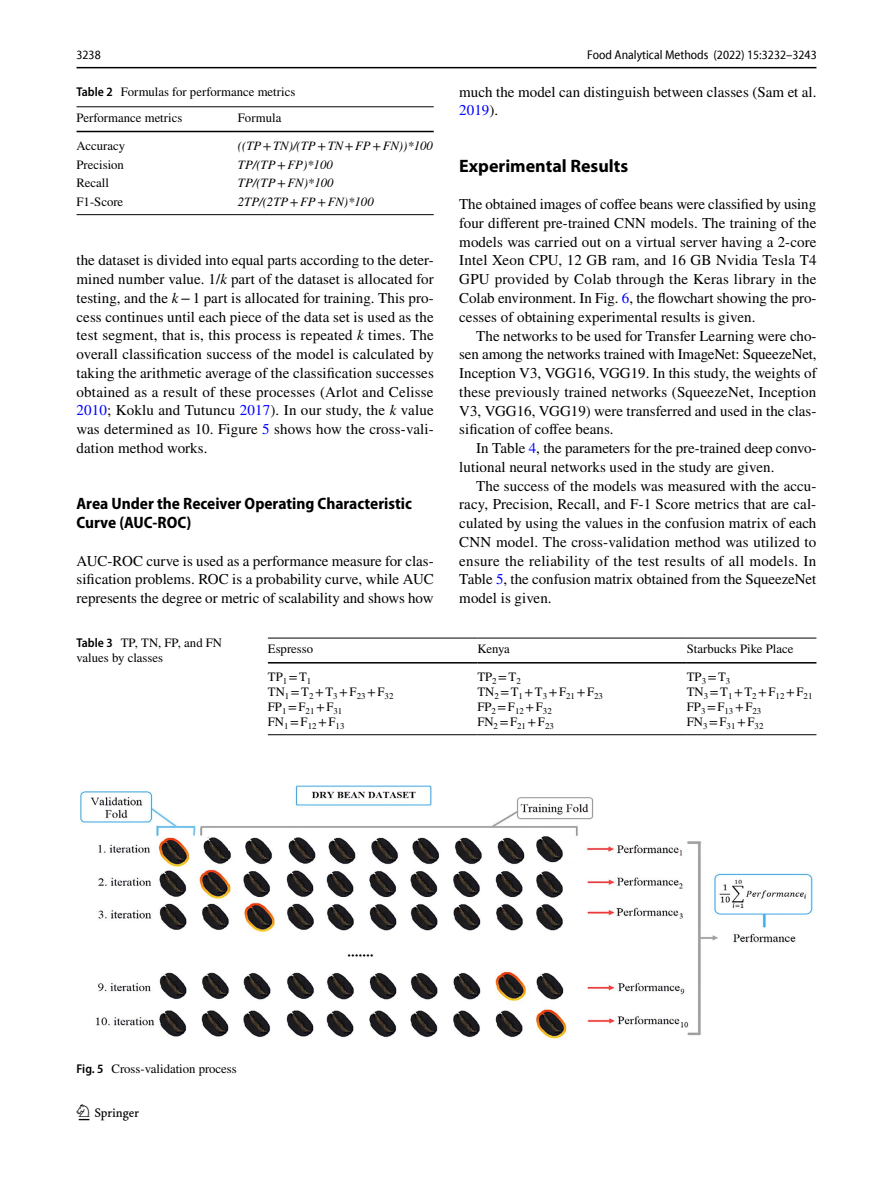
<style>
.page{position:relative;width:893px;height:1187px;background:#fff}
.page>*{position:absolute;margin:0;border:0;box-sizing:border-box;transform-origin:0 0}
.t1{font:22.5px "Springnew Regular 2";color:#000}
.t2{font:700 18px "Myriad Pro";color:#000}
.t3{font:700 semi-condensed 16.5px/18.8px "Myriad Pro";color:#000}
.t4{font:15px/18.8px "STIX";letter-spacing:.005em;color:#000;text-align:justify}
.t5{font:12.75px/15px "STIX";color:#000}
.t6{font:italic 12.75px "STIX";color:#000}
.t7{font:semi-condensed 12.75px "Myriad Pro Unic";color:#000}
.s1{font-family:"Myriad Pro";font-weight:600;font-stretch:semi-condensed}
.s2{font-style:normal}
.s3{font-style:italic}
.s4{color:#00f}
</style>
<div class="page">
<hr style="left:77px;top:67px;width:739px;height:1px;background:#000">
<hr style="left:77px;top:106px;width:161px;height:1px;background:#000">
<hr style="left:77px;top:131px;width:161px;height:1px;background:#000">
<hr style="left:238px;top:106px;width:196px;height:1px;background:#000">
<hr style="left:238px;top:131px;width:196px;height:1px;background:#000">
<hr style="left:77px;top:214px;width:161px;height:1px;background:#000">
<hr style="left:238px;top:214px;width:196px;height:1px;background:#000">
<hr style="left:268px;top:637px;width:209px;height:1px;background:#000">
<hr style="left:268px;top:662px;width:209px;height:1px;background:#000">
<hr style="left:477px;top:637px;width:210px;height:1px;background:#000">
<hr style="left:477px;top:662px;width:210px;height:1px;background:#000">
<hr style="left:687px;top:637px;width:129px;height:1px;background:#000">
<hr style="left:687px;top:662px;width:129px;height:1px;background:#000">
<hr style="left:268px;top:734px;width:209px;height:1px;background:#000">
<hr style="left:477px;top:734px;width:210px;height:1px;background:#000">
<hr style="left:687px;top:734px;width:129px;height:1px;background:#000">
<img style="left:81px;top:785px;width:731px;height:253px">
<p class="t7" style="left:77px;top:50px;width:26px">3238</p>
<p class="t7" style="left:587px;top:50px;width:231px">Food Analytical Methods (2022) 15:3232–3243</p>
<p class="t5" style="left:77px;top:80px;width:220px;line-height:25.5px"><span class="s1">Table 2</span> Formulas for performance metrics<br>Performance metrics</p>
<p class="t5" style="left:238px;top:111px;width:45px">Formula</p>
<p class="t5" style="left:77px;top:139px;width:50px">Accuracy</p>
<p class="t6" style="left:238px;top:137px;width:197px">((TP<span class="s2">+</span>TN)/(TP<span class="s2">+</span>TN<span class="s2">+</span>FP<span class="s2">+</span>FN))*100</p>
<p class="t5" style="left:77px;top:158px;width:49px">Precision</p>
<p class="t6" style="left:238px;top:155px;width:96px">TP/(TP<span class="s2">+</span>FP)*100</p>
<p class="t5" style="left:77px;top:176px;width:34px">Recall</p>
<p class="t6" style="left:238px;top:174px;width:97px">TP/(TP<span class="s2">+</span>FN)*100</p>
<p class="t5" style="left:77px;top:195px;width:48px">F1-Score</p>
<p class="t6" style="left:238px;top:193px;width:137px">2TP/(2TP<span class="s2">+</span>FP<span class="s2">+</span>FN)*100</p>
<p class="t4" style="left:77px;top:252px;width:359px">the dataset is divided into equal parts according to the deter&shy;mined number value. 1/<span class="s3">k</span> part of the dataset is allocated for testing, and the <span class="s3">k</span>−1 part is allocated for training. This pro&shy;cess continues until each piece of the data set is used as the test segment, that is, this process is repeated <span class="s3">k</span> times. The overall classification success of the model is calculated by taking the arithmetic average of the classification successes obtained as a result of these processes (Arlot and Celisse <span class="s4">2010</span>; Koklu and Tutuncu <span class="s4">2017</span>). In our study, the <span class="s3">k</span> value was determined as 10. Figure <span class="s4">5</span> shows how the cross-vali&shy;dation method works.</p>
<p class="t3" style="left:77px;top:494px;width:337px">Area Under the Receiver Operating Characteristic<br>Curve (AUC‑ROC)</p>
<p class="t4" style="left:77px;top:552px;width:359px">AUC-ROC curve is used as a performance measure for clas&shy;sification problems. ROC is a probability curve, while AUC represents the degree or metric of scalability and shows how</p>
<p class="t4" style="left:459px;top:83px;width:359px">much the model can distinguish between classes (Sam et al.<br><span class="s4">2019</span>).</p>
<p class="t2" style="left:459px;top:154px;width:171px">Experimental Results</p>
<p class="t4" style="left:459px;top:196px;width:359px">The obtained images of coffee beans were classified by using four different pre-trained CNN models. The training of the models was carried out on a virtual server having a 2-core Intel Xeon CPU, 12 GB ram, and 16 GB Nvidia Tesla T4<br>GPU provided by Colab through the Keras library in the Colab environment. In Fig. <span class="s4">6</span>, the flowchart showing the pro&shy;cesses of obtaining experimental results is given.</p>
<p class="t4" style="left:459px;top:327px;width:359px;text-indent:17px">The networks to be used for Transfer Learning were cho&shy;sen among the networks trained with ImageNet: SqueezeNet, Inception V3, VGG16, VGG19. In this study, the weights of these previously trained networks (SqueezeNet, Inception V3, VGG16, VGG19) were transferred and used in the clas&shy;sification of coffee beans.</p>
<p class="t4" style="left:459px;top:439px;width:359px;text-indent:17px">In Table <span class="s4">4</span>, the parameters for the pre-trained deep convo&shy;lutional neural networks used in the study are given.</p>
<p class="t4" style="left:459px;top:477px;width:359px;text-indent:17px">The success of the models was measured with the accu&shy;racy, Precision, Recall, and F-1 Score metrics that are cal&shy;culated by using the values in the confusion matrix of each CNN model. The cross-validation method was utilized to ensure the reliability of the test results of all models. In Table <span class="s4">5</span>, the confusion matrix obtained from the SqueezeNet model is given.</p>
<p class="t5" style="left:77px;top:636px;width:147px"><span class="s1">Table 3</span> TP, TN, FP, and FN values by classes</p>
<p class="t5" style="left:268px;top:642px;width:47px">Espresso</p>
<p class="t5" style="left:477px;top:642px;width:34px">Kenya</p>
<p class="t5" style="left:687px;top:642px;width:108px">Starbucks Pike Place</p>
<p class="t5" style="left:268px;top:670px;width:127px">TP<sub>1</sub> = -T<sub>1<br></sub>TN<sub>1</sub>= -T<sub>2</sub>+ -T<sub>3</sub>+ -F<sub>23</sub>+ -F<sub>32<br></sub>FP<sub>1</sub> = -F<sub>21</sub> + -F<sub>31<br></sub>FN<sub>1</sub> = -F<sub>12</sub> + -F<sub>13</sub></p>
<p class="t5" style="left:477px;top:670px;width:127px">TP<sub>2</sub> = -T<sub>2<br></sub>TN<sub>2</sub>= -T<sub>1</sub>+ -T<sub>3</sub>+ -F<sub>21</sub>+ -F<sub>23<br></sub>FP<sub>2</sub> = -F<sub>12</sub> + -F<sub>32<br></sub>FN<sub>2</sub> = -F<sub>21</sub> + -F<sub>23</sub></p>
<p class="t5" style="left:687px;top:670px;width:127px">TP<sub>3</sub> = -T<sub>3<br></sub>TN<sub>3</sub>= -T<sub>1</sub>+ -T<sub>2</sub>+ -F<sub>12</sub>+ -F<sub>21<br></sub>FP<sub>3</sub> = -F<sub>13</sub> + -F<sub>23<br></sub>FN<sub>3</sub> = -F<sub>31</sub> + -F<sub>32</sub></p>
<p class="t5" style="left:77px;top:1062px;width:162px"><span class="s1">Fig. 5</span> Cross-validation process</p>
<h1 class="t1" style="left:79px;top:1104px;width:62px">1 3</h1>
</div>
